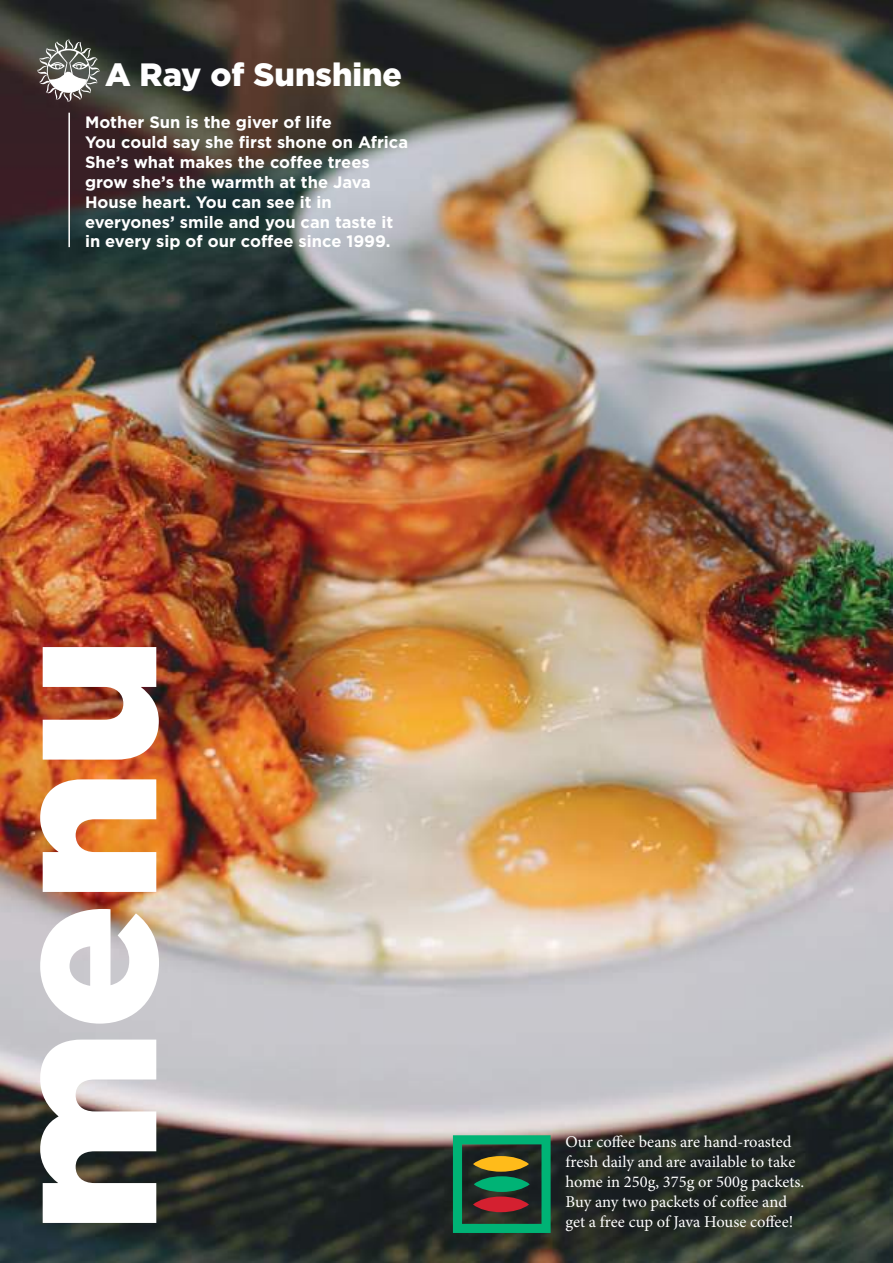
<style>
.page{position:relative;width:893px;height:1263px;background:#fff}
.page>*{position:absolute;margin:0;border:0;box-sizing:border-box;transform-origin:0 0}
.t1{font:900 210px "Gotham Pro";color:#fff}
.t2{font:900 32.25px "Gotham Pro";color:#fff}
.t3{font:700 16.5px/19.8px "Gotham Pro";color:#fff}
.t4{font:16.5px/19.8px "Minion Pro";letter-spacing:-.005em;color:#fff}
</style>
<div class="page">
<img style="left:0;top:0;width:893px;height:1263px">
<svg style="left:453px;top:1135px;width:98px;height:98px;background:#146346"></svg>
<svg style="left:474px;top:1176px;width:56px;height:16px"></svg>
<svg style="left:473px;top:1196px;width:56px;height:16px"></svg>
<svg style="left:473px;top:1156px;width:56px;height:16px"></svg>
<svg style="left:37px;top:39px;width:63px;height:63px"></svg>
<hr style="left:68px;top:113px;width:2px;height:134px;background:#fff">
<h2 class="t2" style="left:105px;top:56px;width:299px">A Ray of Sunshine</h2>
<p class="t3" style="left:85px;top:112px;width:325px">Mother Sun is the giver of life<br>You could say she first shone on Africa She’s what makes the coffee trees grow she’s the warmth at the Java House heart. You can see it in everyones’ smile and you can taste it in every sip of our coffee since 1999.</p>
<h1 class="t1" style="left:-39px;top:1234px;width:599px;rotate:-90deg">menu</h1>
<p class="t4" style="left:566px;top:1133px;width:240px">Our coffee beans are hand-roasted fresh daily and are available to take home in 250g, 375g or 500g packets.<br>Buy any two packets of coffee and get a free cup of Java House coffee!</p>
</div>
